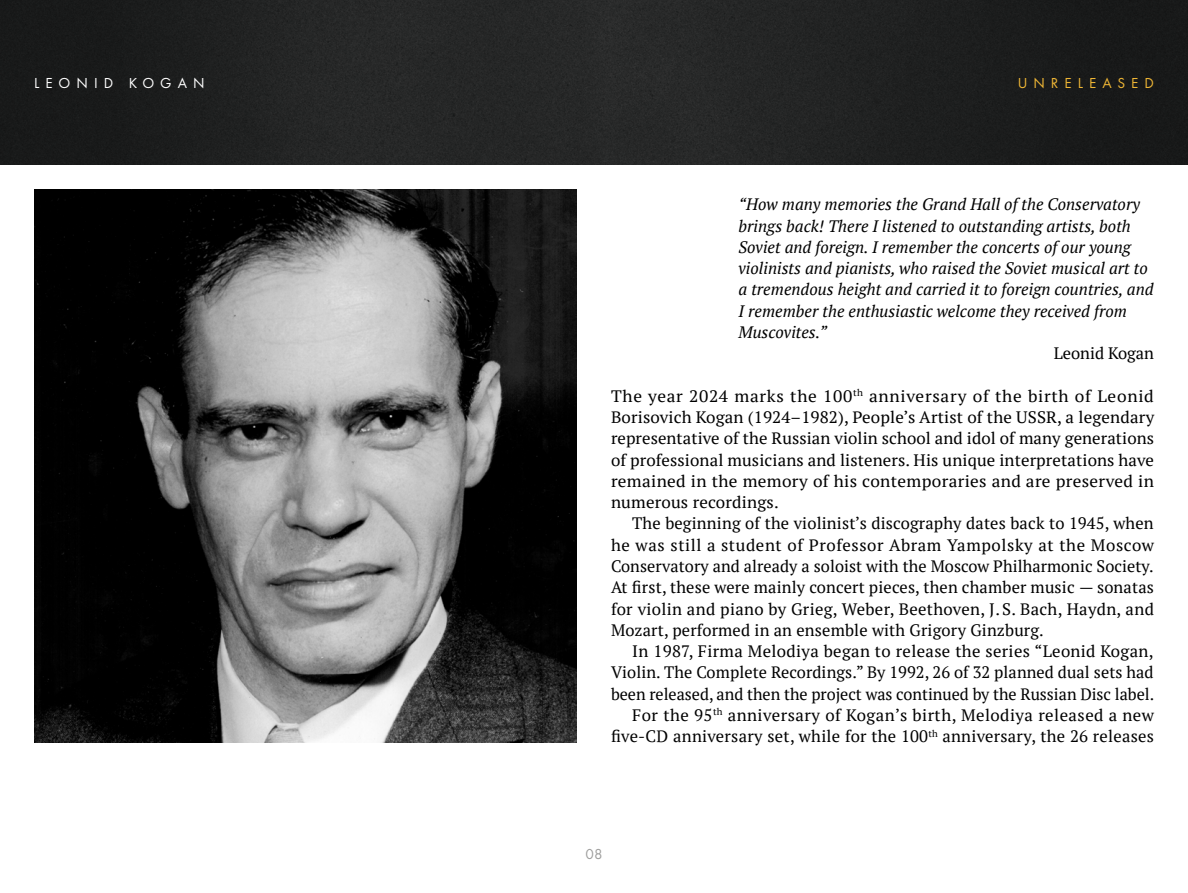
<style>
.page{position:relative;width:1188px;height:893px;background:#fff}
.page>*{position:absolute;margin:0;border:0;box-sizing:border-box;transform-origin:0 0}
.t1{font:16.5px/21.3px "PT Serif";letter-spacing:.01em;color:#000;text-align:justify}
.t2{font:16.5px/21.3px "PT Serif";letter-spacing:.01em;color:#000;text-align:justify;scale:1.05 1}
.t3{font:italic 16.5px/21.3px "PT Serif";color:#000}
.t4{font:15px "Futura PT Book";letter-spacing:.4em;color:#fff}
.t5{font:15px "Futura PT Book";letter-spacing:.4em;color:#efb635}
.t6{font:15px "Futura PT Book";color:#9d9d9c}
</style>
<div class="page">
<img style="left:0;top:0;width:1188px;height:164px">
<img style="left:34px;top:189px;width:543px;height:553px">
<p class="t4" style="left:34px;top:74px;width:172px">LEONID KOGAN</p>
<p class="t5" style="left:1018px;top:74px;width:138px">UNRELEASED</p>
<p class="t3" style="left:739px;top:194px;width:417px">“How many memories the Grand Hall of the Conservatory brings back! There I listened to outstanding artists, both Soviet and foreign. I remember the concerts of our young violinists and pianists, who raised the Soviet musical art to a tremendous height and carried it to foreign countries, and I remember the enthusiastic welcome they received from Muscovites.”</p>
<p class="t1" style="left:1054px;top:342px;width:102px">Leonid Kogan</p>
<p class="t2" style="left:611px;top:385px;width:519px">The year 2024 marks the 100<sup>th</sup> anniversary of the birth of Leonid Borisovich Kogan (1924–1982), People’s Artist of the USSR, a legendary representative of the Russian violin school and idol of many generations of professional musicians and listeners. His unique interpretations have remained in the memory of his contemporaries and are preserved in numerous recordings.</p>
<p class="t1" style="left:611px;top:512px;width:545px;text-indent:21px">The beginning of the violinist’s discography dates back to 1945, when he was still a student of Professor Abram Yampolsky at the Moscow Conservatory and already a soloist with the Moscow Philharmonic Society.<br>At first, these were mainly concert pieces, then chamber music — sonatas for violin and piano by Grieg, Weber, Beethoven, J.S. Bach, Haydn, and Mozart, performed in an ensemble with Grigory Ginzburg.</p>
<p class="t1" style="left:611px;top:640px;width:545px;text-align:right">In 1987, Firma Melodiya began to release the series “Leonid Kogan, Violin. The Complete Recordings.” By 1992, 26 of 32 planned dual sets had been released, and then the project was continued by the Russian Disс label.<br>For the 95<sup>th</sup> anniversary of Kogan’s birth, Melodiya released a new five--CD anniversary set, while for the 100<sup>th</sup> anniversary, the 26 releases</p>
<p class="t6" style="left:585px;top:845px;width:19px">08</p>
</div>
